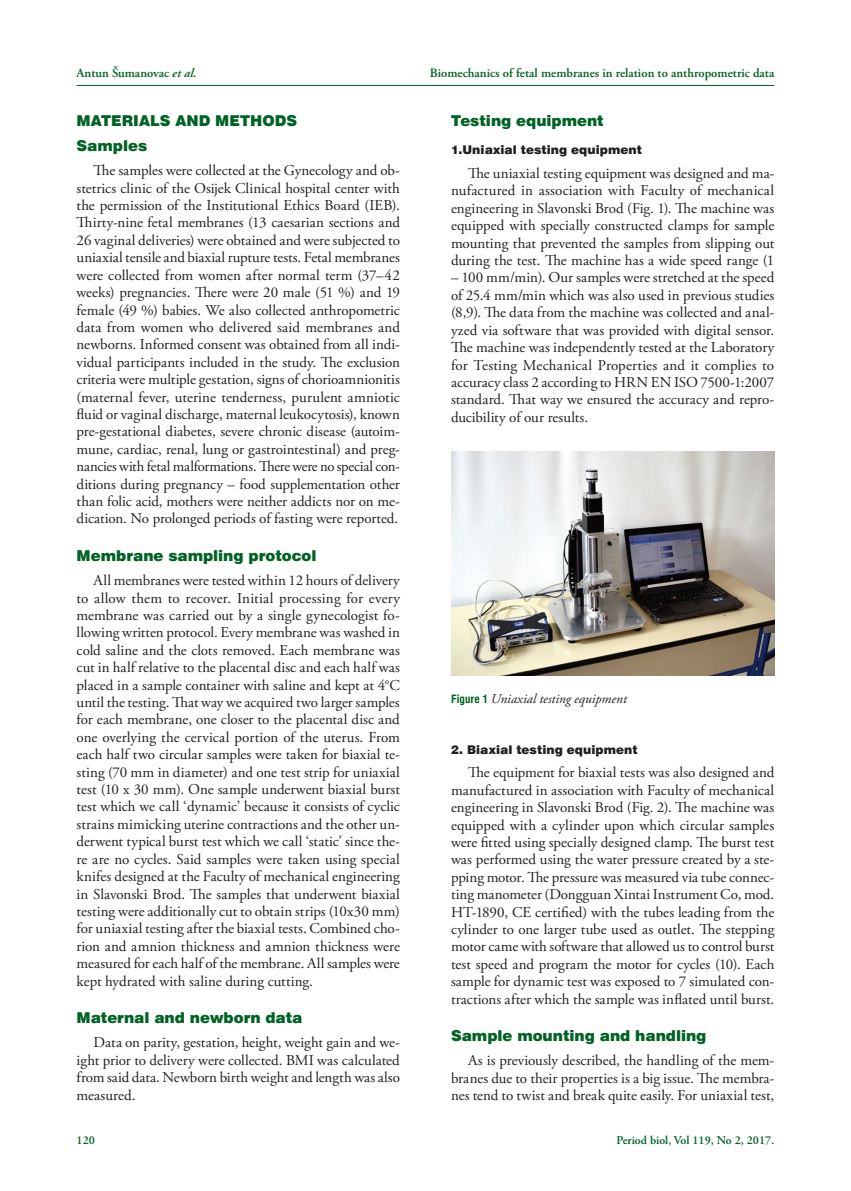
<style>
.page{position:relative;width:851px;height:1191px;background:#fff}
.page>*{position:absolute;margin:0;border:0;box-sizing:border-box;transform-origin:0 0}
.t1{font:15px/17.4px "Adobe Garamond Pro";color:#231f20;text-align:justify}
.t2{font:900 15px/24.3px "Swiss 721 BT";color:#006224}
.t3{font:italic 13.5px "Adobe Garamond Pro";letter-spacing:.005em;color:#231f20}
.t4{font:600 12.75px "Adobe Garamond Pro";color:#006224}
.t5{font:900 12px "Swiss 721 BT";letter-spacing:.01em;color:#231f20}
.t6{font:600 12px "Adobe Garamond Pro";color:#006224}
.s1{font-style:italic}
.s2{font-family:"Swiss 721 BT";font-weight:700;font-style:normal;font-stretch:condensed;font-size:11.25px;color:#006224}
</style>
<div class="page">
<hr style="left:77px;top:85px;width:697px;height:1px;background:#006224">
<img style="left:451px;top:452px;width:323px;height:224px">
<p class="t4" style="left:77px;top:65px;width:121px">Antun Šumanovac <span class="s1">et al.</span></p>
<p class="t4" style="left:430px;top:65px;width:346px">Biomechanics of fetal membranes in relation to anthropometric data</p>
<p class="t2" style="left:77px;top:109px;width:222px">Materials and methods<br>Samples</p>
<p class="t1" style="left:77px;top:162px;width:325px;text-indent:17px">The samples were collected at the Gynecology and ob&shy;stetrics clinic of the Osijek Clinical hospital center with the permission of the Institutional Ethics Board (IEB).<br>Thirty-nine fetal membranes (13 caesarian sections and 26 vaginal deliveries) were obtained and were subjected to uniaxial tensile and biaxial rupture tests. Fetal membranes were collected from women after normal term (37–42 weeks) pregnancies. There were 20 male (51 %) and 19 female (49 %) babies. We also collected anthropometric data from women who delivered said membranes and newborns. Informed consent was obtained from all indi&shy;vidual participants included in the study. The exclusion criteria were multiple gestation, signs of chorioamnionitis (maternal fever, uterine tenderness, purulent amniotic fluid or vaginal discharge, maternal leukocytosis), known pre-gestational diabetes, severe chronic disease (autoim&shy;mune, cardiac, renal, lung or gastrointestinal) and preg&shy;nancies with fetal malformations. There were no special con&shy;ditions during pregnancy – food supplementation other than folic acid, mothers were neither addicts nor on me&shy;dication. No prolonged periods of fasting were reported.</p>
<p class="t2" style="left:77px;top:543px;width:241px">Membrane sampling protocol</p>
<p class="t1" style="left:77px;top:572px;width:325px;text-indent:17px">All membranes were tested within 12 hours of delivery to allow them to recover. Initial processing for every membrane was carried out by a single gynecologist fo&shy;llowing written protocol. Every membrane was washed in cold saline and the clots removed. Each membrane was cut in half relative to the placental disc and each half was placed in a sample container with saline and kept at 4°C until the testing. That way we acquired two larger samples for each membrane, one closer to the placental disc and one overlying the cervical portion of the uterus. From each half two circular samples were taken for biaxial te&shy;sting (70 mm in diameter) and one test strip for uniaxial test (10 x 30 mm). One sample underwent biaxial burst test which we call ‘dynamic’ because it consists of cyclic strains mimicking uterine contractions and the other un&shy;derwent typical burst test which we call ‘static’ since the&shy;re are no cycles. Said samples were taken using special knifes designed at the Faculty of mechanical engineering in Slavonski Brod. The samples that underwent biaxial testing were additionally cut to obtain strips (10x30 mm) for uniaxial testing after the biaxial tests. Combined cho&shy;rion and amnion thickness and amnion thickness were measured for each half of the membrane. All samples were kept hydrated with saline during cutting.</p>
<p class="t2" style="left:77px;top:1005px;width:227px">Maternal and newborn data</p>
<p class="t1" style="left:77px;top:1034px;width:325px;text-indent:17px">Data on parity, gestation, height, weight gain and we&shy;ight prior to delivery were collected. BMI was calculated from said data. Newborn birth weight and length was also measured.</p>
<p class="t2" style="left:451px;top:109px;width:154px">Testing equipment</p>
<p class="t5" style="left:451px;top:143px;width:192px">1.Uniaxial testing equipment</p>
<p class="t1" style="left:451px;top:165px;width:325px;text-indent:17px">The uniaxial testing equipment was designed and ma&shy;nufactured in association with Faculty of mechanical engineering in Slavonski Brod (Fig. 1). The machine was equipped with specially constructed clamps for sample mounting that prevented the samples from slipping out during the test. The machine has a wide speed range (1</p>
<p class="t1" style="left:451px;top:269px;width:325px">– 100 mm/min). Our samples were stretched at the speed of 25.4 mm/min which was also used in previous studies (8,9). The data from the machine was collected and anal&shy;yzed via software that was provided with digital sensor.<br>The machine was independently tested at the Laboratory for Testing Mechanical Properties and it complies to accuracy class 2 according to HRN EN ISO 7500-1:2007 standard. That way we ensured the accuracy and repro&shy;ducibility of our results.</p>
<p class="t3" style="left:451px;top:690px;width:177px"><span class="s2">Figure 1</span> Uniaxial testing equipment</p>
<p class="t5" style="left:451px;top:742px;width:188px">2. Biaxial testing equipment</p>
<p class="t1" style="left:451px;top:764px;width:325px;text-indent:17px">The equipment for biaxial tests was also designed and manufactured in association with Faculty of mechanical engineering in Slavonski Brod (Fig. 2). The machine was equipped with a cylinder upon which circular samples were fitted using specially designed clamp. The burst test was performed using the water pressure created by a ste&shy;pping motor. The pressure was measured via tube connec&shy;ting manometer (Dongguan Xintai Instrument Co, mod.<br>HT-1890, CE certified) with the tubes leading from the cylinder to one larger tube used as outlet. The stepping motor came with software that allowed us to control burst test speed and program the motor for cycles (10). Each sample for dynamic test was exposed to 7 simulated con&shy;tractions after which the sample was inflated until burst.</p>
<p class="t2" style="left:451px;top:1023px;width:257px">Sample mounting and handling</p>
<p class="t1" style="left:451px;top:1052px;width:325px;text-indent:17px">As is previously described, the handling of the mem&shy;branes due to their properties is a big issue. The membra&shy;nes tend to twist and break quite easily. For uniaxial test,</p>
<p class="t6" style="left:77px;top:1133px;width:20px">120</p>
<p class="t6" style="left:616px;top:1133px;width:159px">Period biol, Vol 119, No 2, 2017.</p>
</div>
